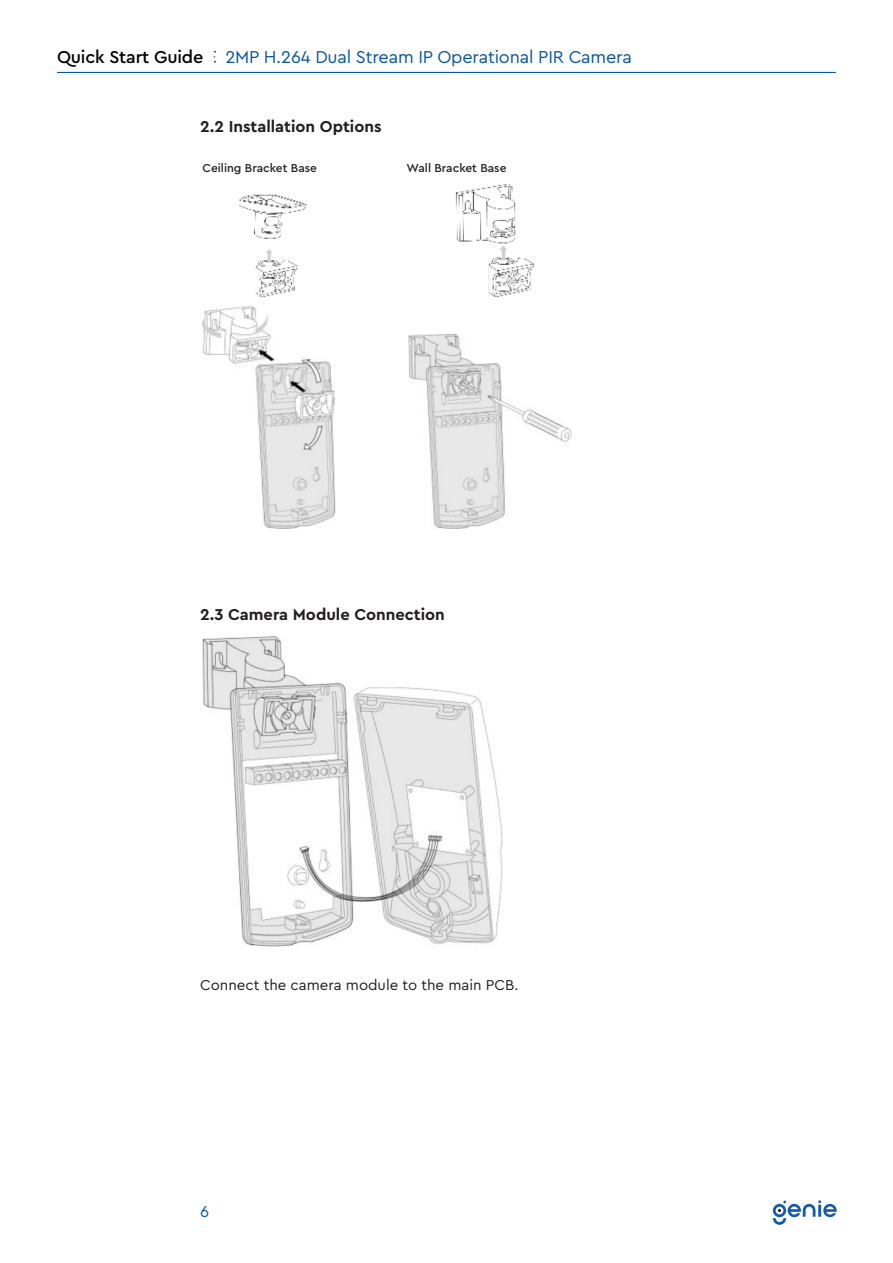
<style>
.page{position:relative;width:893px;height:1263px;background:#fff}
.page>*{position:absolute;margin:0;border:0;box-sizing:border-box;transform-origin:0 0}
.t1{font:18px "Cera Pro";letter-spacing:-.01em;color:#09559e}
.Sub_Section_Title{font:700 16.5px "Cera Pro";color:#231f20}
.t2{font:16.5px "Cera Pro";color:#09559e}
.t3{font:15px "Cera Pro";color:#231f20}
.t4{font:500 12px "Cera Pro";color:#231f20}
.s1{font-weight:500;color:#000}
</style>
<div class="page">
<hr style="left:57px;top:72px;width:779px;height:1px;background:#09559e">
<svg style="left:773px;top:1200px;width:64px;height:25px"></svg>
<img style="left:202px;top:184px;width:369px;height:345px">
<img style="left:202px;top:636px;width:300px;height:311px">
<p class="t1" style="left:57px;top:45px;width:576px"><span class="s1">Quick Start Guide</span> 2MP H.264 Dual Stream IP Operational PIR Camera</p>
<p class="Sub_Section_Title" style="left:200px;top:116px;width:183px">2.2 Installation Options</p>
<p class="t4" style="left:202px;top:160px;width:116px">Ceiling Bracket Base</p>
<p class="t4" style="left:406px;top:160px;width:102px">Wall Bracket Base</p>
<p class="Sub_Section_Title" style="left:200px;top:603px;width:246px">2.3 Camera Module Connection</p>
<p class="t3" style="left:200px;top:975px;width:320px">Connect the camera module to the main PCB.</p>
<p class="t2" style="left:200px;top:1200px;width:11px">6</p>
</div>
